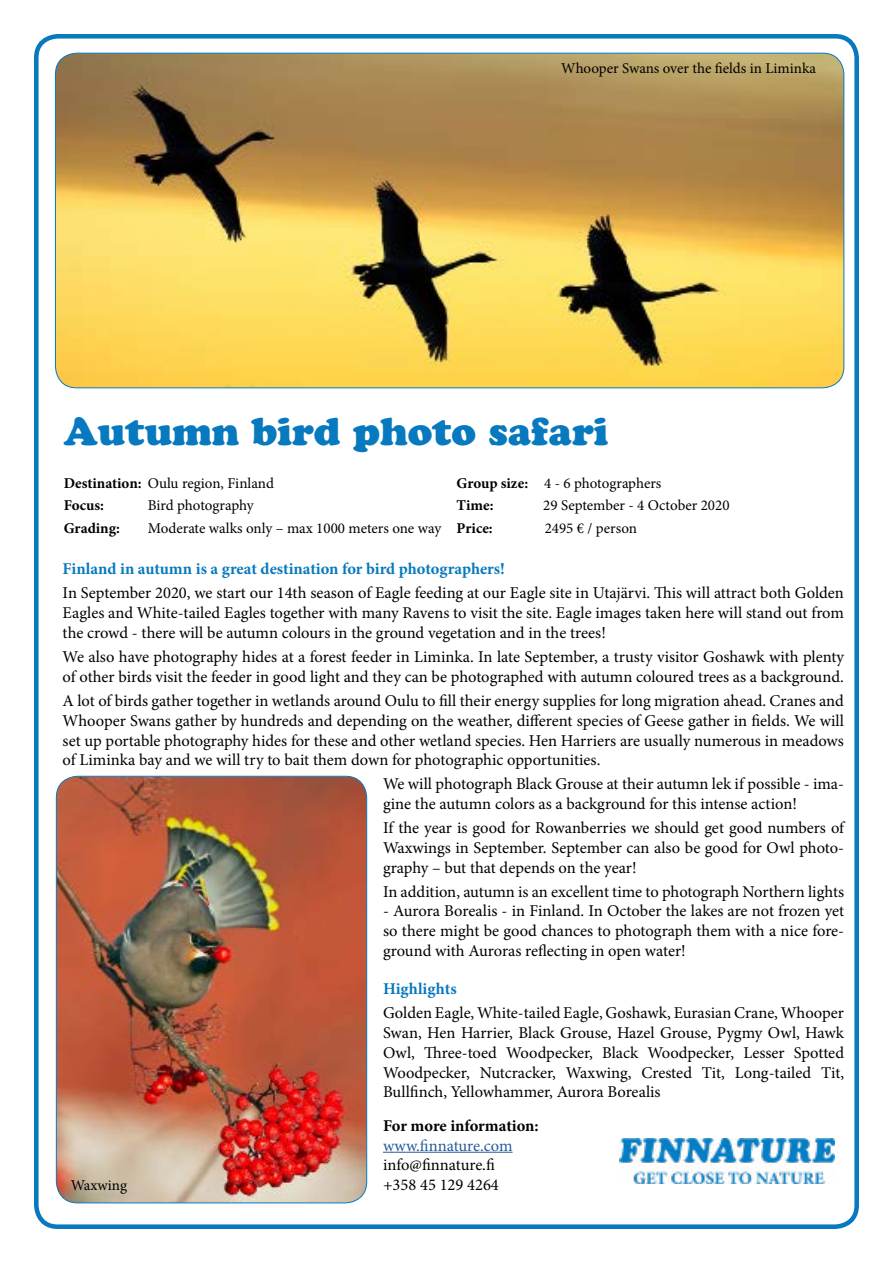
<style>
.page{position:relative;width:893px;height:1263px;background:#fff}
.page>*{position:absolute;margin:0;border:0;box-sizing:border-box;transform-origin:0 0}
.t1{font:39px "Cooper Black Std";color:#0779be}
.t2{font:16.5px/19.8px "Minion Pro";color:#000;text-align:justify}
.t3{font:700 16.5px "Minion Pro";color:#0779be}
.t4{font:700 16.5px "Minion Pro";letter-spacing:-.01em;color:#000}
.t5{font:16.5px "Minion Pro";color:#275b9b}
.t6{font:15px/22.2px "Minion Pro";color:#000}
.t7{font:700 15px/22.2px "Minion Pro";color:#000}
.s1{font-weight:400}
.s2{font-weight:700}
</style>
<div class="page">
<div style="left:34px;top:34px;width:825px;height:1195px;border:5px solid #0779be;border-radius:21px"></div>
<img style="left:619px;top:1139px;width:216px;height:44px">
<img style="left:55px;top:53px;width:789px;height:335px">
<img style="left:56px;top:776px;width:311px;height:427px">
<div style="left:56px;top:776px;width:311px;height:427px;border:1px solid #0779be;border-radius:21px"></div>
<hr style="left:383px;top:1152px;width:130px;height:1px;background:#275b9b">
<p class="t6" style="left:561px;top:57px;width:256px">Whooper Swans over the fields in Liminka</p>
<h1 class="t1" style="left:64px;top:408px;width:546px">Autumn bird photo safari</h1>
<p class="t7" style="left:64px;top:472px;width:212px">Destination: <span class="s1">Oulu region, Finland<br></span>Focus:</p>
<p class="t6" style="left:148px;top:494px;width:108px">Bird photography</p>
<p class="t6" style="left:457px;top:472px;width:206px"><span class="s2">Group size:</span> 4 - 6 photographers<br><span class="s2">Time:</span></p>
<p class="t6" style="left:543px;top:494px;width:188px">29 September - 4 October 2020</p>
<p class="t7" style="left:64px;top:516px;width:58px">Grading:</p>
<p class="t6" style="left:148px;top:517px;width:295px">Moderate walks only – max 1000 meters one way</p>
<p class="t7" style="left:457px;top:516px;width:38px">Price:</p>
<p class="t6" style="left:545px;top:517px;width:94px">2495 € / person</p>
<p class="t3" style="left:63px;top:557px;width:444px">Finland in autumn is a great destination for bird photographers!</p>
<p class="t2" style="left:63px;top:583px;width:783px">In September 2020, we start our 14th season of Eagle feeding at our Eagle site in Utajärvi. This will attract both Golden Eagles and White-tailed Eagles together with many Ravens to visit the site. Eagle images taken here will stand out from the crowd - there will be autumn colours in the ground vegetation and in the trees!</p>
<p class="t2" style="left:63px;top:647px;width:783px">We also have photography hides at a forest feeder in Liminka. In late September, a trusty visitor Goshawk with plenty of other birds visit the feeder in good light and they can be photographed with autumn coloured trees as a background.</p>
<p class="t2" style="left:63px;top:691px;width:783px">A lot of birds gather together in wetlands around Oulu to fill their energy supplies for long migration ahead. Cranes and Whooper Swans gather by hundreds and depending on the weather, different species of Geese gather in fields. We will set up portable photography hides for these and other wetland species. Hen Harriers are usually numerous in meadows of Liminka bay and we will try to bait them down for photographic opportunities.</p>
<p class="t6" style="left:71px;top:1174px;width:58px">Waxwing</p>
<p class="t2" style="left:383px;top:774px;width:463px">We will photograph Black Grouse at their autumn lek if possible - ima&shy;gine the autumn colors as a background for this intense action!</p>
<p class="t2" style="left:383px;top:818px;width:463px">If the year is good for Rowanberries we should get good numbers of Waxwings in September. September can also be good for Owl photo&shy;graphy – but that depends on the year!</p>
<p class="t2" style="left:383px;top:881px;width:463px">In addition, autumn is an excellent time to photograph Northern lights</p>
<p class="t2" style="left:383px;top:901px;width:463px">- Aurora Borealis - in Finland. In October the lakes are not frozen yet so there might be good chances to photograph them with a nice fore&shy;ground with Auroras reflecting in open water!</p>
<p class="t3" style="left:383px;top:977px;width:75px">Highlights</p>
<p class="t2" style="left:383px;top:1003px;width:463px">Golden Eagle, White-tailed Eagle, Goshawk, Eurasian Crane, Whooper Swan, Hen Harrier, Black Grouse, Hazel Grouse, Pygmy Owl, Hawk Owl, Three-toed Woodpecker, Black Woodpecker, Lesser Spotted Woodpecker, Nutcracker, Waxwing, Crested Tit, Long-tailed Tit, Bullfinch, Yellowhammer, Aurora Borealis</p>
<p class="t4" style="left:383px;top:1114px;width:157px">For more information:</p>
<p class="t5" style="left:383px;top:1134px;width:131px">www.finnature.com</p>
<p class="t2" style="left:383px;top:1155px;width:117px">info@finnature.fi +358 45 129 4264</p>
</div>
